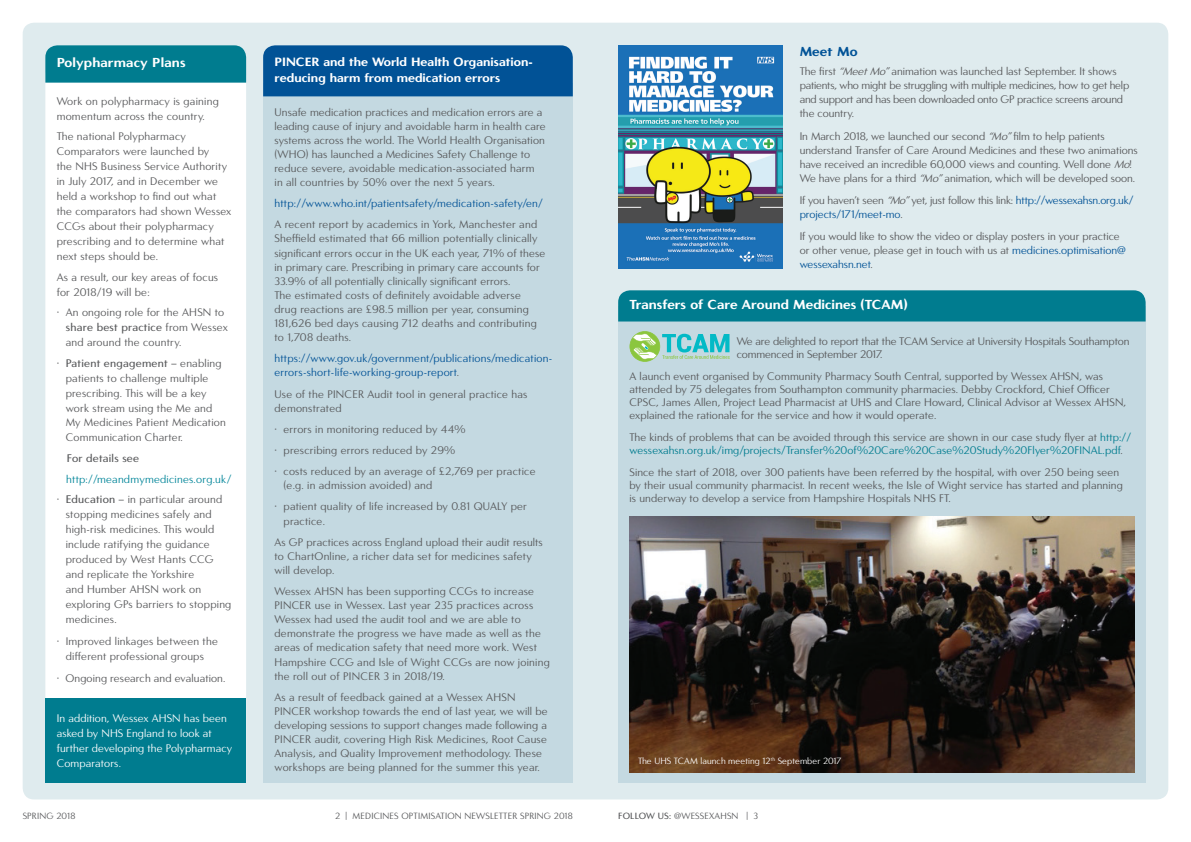
<style>
.page{position:relative;width:1191px;height:842px;background:#fff}
.page>*{position:absolute;margin:0;border:0;box-sizing:border-box;transform-origin:0 0}
.t1{font:700 13px "Carisma";color:#fff}
.t2{font:700 13px "Carisma";letter-spacing:-.005em;color:#015397}
.t3{font:700 12px/15.3px "Carisma";color:#fff}
.t4{font:11px/14.1px "Carisma";letter-spacing:.01em;color:#57585a}
.t5{font:11px/14px "Carisma";letter-spacing:-.02em;color:#57585a}
.t6{font:11px/13.2px "Carisma";letter-spacing:.01em;color:#007c8f}
.t7{font:11px/14.1px "Carisma";letter-spacing:.02em;color:#015296}
.t8{font:11px/13.2px "Carisma";letter-spacing:-.01em;color:#57585a}
.t9{font:11px/14.9px "Carisma";letter-spacing:.01em;color:#fff}
.t10{font:11px/14px "Carisma";letter-spacing:-.01em;color:#015296}
.t11{font:11px "Carisma";letter-spacing:.02em;color:#008599}
.t12{font:500 11px "Carisma";letter-spacing:.02em;color:#57585a}
.t13{font:9px "Carisma";letter-spacing:.02em;color:#57585a}
.t14{font:9px "Carisma";letter-spacing:.01em;color:#fff}
.s1{font-weight:500}
.s2{color:#57585a}
.s3{font-style:italic}
.s4{font-style:italic;color:#57585a}
.s5{color:#015296}
</style>
<div class="page">
<div style="left:23px;top:23px;width:1145px;height:776px;background:#dfebee;border-radius:11px"></div>
<div style="left:263px;top:83px;width:310px;height:699px;background:#c4d9e1"></div>
<div style="left:263px;top:45px;width:310px;height:51px;background:#015296"></div>
<div style="left:618px;top:306px;width:527px;height:476px;background:#c4d9e1"></div>
<div style="left:618px;top:290px;width:527px;height:31px;background:#007c8f"></div>
<div style="left:45px;top:83px;width:201px;height:615px;background:#fff"></div>
<div style="left:45px;top:698px;width:201px;height:84px;background:#007c8f"></div>
<div style="left:45px;top:45px;width:201px;height:38px;background:#007c8f"></div>
<img style="left:618px;top:45px;width:164px;height:223px">
<img style="left:629px;top:517px;width:505px;height:255px">
<svg style="left:629px;top:331px;width:100px;height:31px"></svg>
<p class="t1" style="left:57px;top:55px;width:130px">Polypharmacy Plans</p>
<p class="t4" style="left:57px;top:94px;width:164px;line-height:14.9px">Work on polypharmacy is gaining momentum across the country.</p>
<p class="t4" style="left:57px;top:130px;width:176px;line-height:14.9px">The national Polypharmacy<br>Comparators were launched by<br>the NHS Business Service Authority in July 2017, and in December we held a workshop to find out what the comparators had shown Wessex<br>CCGs about their polypharmacy prescribing and to determine what next steps should be.</p>
<p class="t4" style="left:57px;top:270px;width:163px;line-height:14.9px">As a result, our key areas of focus for 2018/19 will be:</p>
<p class="t4" style="left:66px;top:305px;width:163px;line-height:14.9px;text-indent:-9px">• An ongoing role for the AHSN to <span class="s1">share best practice</span> from Wessex and around the country.</p>
<p class="t4" style="left:66px;top:356px;width:162px;line-height:14.9px;text-indent:-9px">• <span class="s1">Patient engagement</span> – enabling patients to challenge multiple prescribing. This will be a key work stream using the Me and<br>My Medicines Patient Medication<br>Communication Charter.</p>
<p class="t12" style="left:67px;top:452px;width:74px">For details see</p>
<p class="t11" style="left:66px;top:473px;width:167px">http://meandmymedicines.org.uk/</p>
<p class="t4" style="left:66px;top:492px;width:167px;line-height:14.9px;text-indent:-9px">• <span class="s1">Education</span> – in particular around stopping medicines safely and high-risk medicines. This would include ratifying the guidance produced by West Hants CCG and replicate the Yorkshire<br>and Humber AHSN work on exploring GPs barriers to stopping medicines.</p>
<p class="t4" style="left:57px;top:634px;width:163px;line-height:14.9px;text-align:center">• Improved linkages between the different professional groups</p>
<p class="t4" style="left:57px;top:671px;width:170px">• Ongoing research and evaluation.</p>
<p class="t9" style="left:57px;top:712px;width:177px">In addition, Wessex AHSN has been asked by NHS England to look at further developing the Polypharmacy<br>Comparators.</p>
<p class="t3" style="left:274px;top:55px;width:260px">PINCER and the World Health Organisation&shy;reducing harm from medication errors</p>
<p class="t4" style="left:274px;top:105px;width:273px">Unsafe medication practices and medication errors are a leading cause of injury and avoidable harm in health care systems across the world. The World Health Organisation (WHO) has launched a Medicines Safety Challenge to reduce severe, avoidable medication-associated harm<br>in all countries by 50% over the next 5 years.</p>
<p class="t7" style="left:274px;top:197px;width:270px">http://www.who.int/patientsafety/medication-safety/en/</p>
<p class="t4" style="left:274px;top:218px;width:272px">A recent report by academics in York, Manchester and Sheffield estimated that 66 million potentially clinically significant errors occur in the UK each year, 71% of these in primary care. Prescribing in primary care accounts for 33.9% of all potentially clinically significant errors.<br>The estimated costs of definitely avoidable adverse drug reactions are £98.5 million per year, consuming 181,626 bed days causing 712 deaths and contributing to 1,708 deaths.</p>
<p class="t7" style="left:274px;top:352px;width:279px">https://www.gov.uk/government/publications/medication&shy;errors-short-life-working-group-report<span class="s2">.</span></p>
<p class="t4" style="left:274px;top:387px;width:255px">Use of the PINCER Audit tool in general practice has demonstrated</p>
<p class="t4" style="left:274px;top:422px;width:193px">• errors in monitoring reduced by 44%</p>
<p class="t4" style="left:274px;top:444px;width:182px">• prescribing errors reduced by 29%</p>
<p class="t4" style="left:283px;top:465px;width:253px;text-indent:-9px">• costs reduced by an average of £2,769 per practice (e.g. in admission avoided) and</p>
<p class="t4" style="left:283px;top:500px;width:245px;text-indent:-9px">• patient quality of life increased by 0.81 QUALY per practice.</p>
<p class="t4" style="left:274px;top:535px;width:270px">As GP practices across England upload their audit results to ChartOnline, a richer data set for medicines safety will develop.</p>
<p class="t4" style="left:274px;top:585px;width:277px">Wessex AHSN has been supporting CCGs to increase PINCER use in Wessex. Last year 235 practices across Wessex had used the audit tool and we are able to demonstrate the progress we have made as well as the areas of medication safety that need more work. West Hampshire CCG and Isle of Wight CCGs are now joining the roll out of PINCER 3 in 2018/19.</p>
<p class="t4" style="left:274px;top:690px;width:274px">As a result of feedback gained at a Wessex AHSN PINCER workshop towards the end of last year, we will be developing sessions to support changes made following a PINCER audit, covering High Risk Medicines, Root Cause Analysis, and Quality Improvement methodology. These workshops are being planned for the summer this year.</p>
<p class="t2" style="left:799px;top:43px;width:59px">Meet Mo</p>
<p class="t5" style="left:799px;top:65px;width:331px">The first <span class="s3">“MeetMo”</span>animation was launched last September. It shows patients, who might be struggling with multiple medicines, how to get help and support and has been downloaded onto GP practice screens around the country.</p>
<p class="t4" style="left:799px;top:129px;width:340px">In March 2018, we launched our second <span class="s3">“Mo”</span>film to help patients understand Transfer of Care Around Medicines and these two animations have received an incredible 60,000 views and counting. Well done <span class="s3">Mo</span>!<br>We have plans for a third <span class="s3">“Mo”</span>animation, which will be developed soon.</p>
<p class="t10" style="left:799px;top:194px;width:335px"><span class="s2">If you haven’t seen</span> <span class="s4">“Mo”</span><span class="s2">yet, just follow this link:</span> http://wessexahsn.org.uk/ projects/171/meet-mo<span class="s2">.</span></p>
<p class="t4" style="left:799px;top:230px;width:328px">If you would like to show the video or display posters in your practice or other venue, please get in touch with us at <span class="s5">medicines.optimisation@ wessexahsn.net</span>.</p>
<p class="t1" style="left:629px;top:297px;width:280px">Transfers of Care Around Medicines (TCAM)</p>
<p class="t8" style="left:736px;top:335px;width:394px">We are delighted to report that the TCAM Service at University Hospitals Southampton commenced in September 2017.</p>
<p class="t4" style="left:629px;top:370px;width:498px;line-height:13.2px">A launch event organised by Community Pharmacy South Central, supported by Wessex AHSN, was attended by 75 delegates from Southampton community pharmacies. Debby Crockford, Chief Officer CPSC, James Allen, Project Lead Pharmacist at UHS and Clare Howard, Clinical Advisor at Wessex AHSN, explained the rationale for the service and how it would operate.</p>
<p class="t6" style="left:629px;top:431px;width:503px"><span class="s2">The kinds of problems that can be avoided through this service are shown in our case study flyer at</span> http:// wessexahsn.org.uk/img/projects/Transfer%20of%20Care%20Case%20Study%20Flyer%20FINAL.pdf<span class="s2">.</span></p>
<p class="t4" style="left:629px;top:466px;width:495px;line-height:13.2px">Since the start of 2018, over 300 patients have been referred by the hospital, with over 250 being seen by their usual community pharmacist. In recent weeks, the Isle of Wight service has started and planning is underway to develop a service from Hampshire Hospitals NHS FT.</p>
<p class="t14" style="left:638px;top:755px;width:205px">The UHS TCAM launch meeting 12<sup>th</sup> September 2017</p>
<p class="t13" style="left:23px;top:811px;width:54px">SPRING 2018</p>
<p class="t13" style="left:335px;top:811px;width:239px">2 | MEDICINES OPTIMISATION NEWSLETTER SPRING 2018</p>
<p class="t13" style="left:618px;top:811px;width:141px"><span class="s1">FOLLOW US:</span> @WESSEXAHSN | 3</p>
</div>
